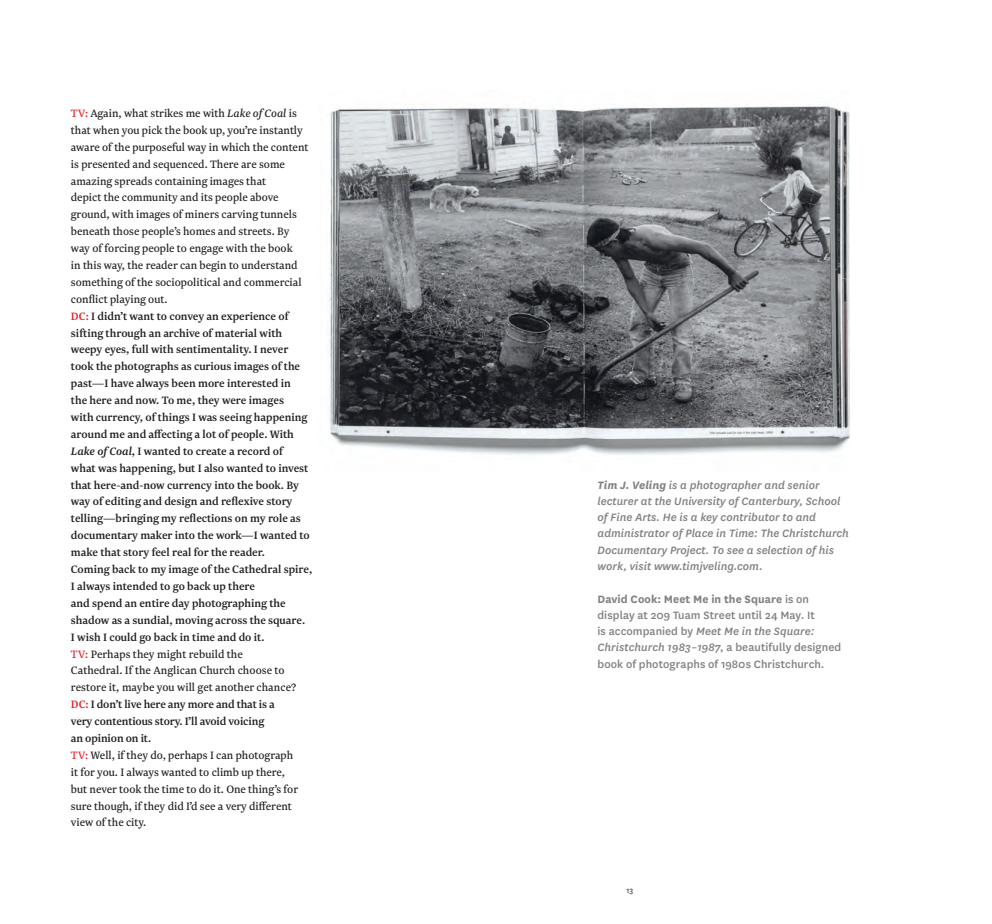
<style>
.page{position:relative;width:992px;height:924px;background:#fff}
.page>*{position:absolute;margin:0;border:0;box-sizing:border-box;transform-origin:0 0}
.Te_Matatini_body_tex{font:500 12.5px/16.9px "Newzald";color:#231f20}
.Te_Matatini_body_tex-2{font:12.5px/16.9px "Newzald";color:#231f20}
.Te_Matatini_body_tex-3{font:italic 500 12.5px/16.2px "National";color:#808285}
.Te_Matatini_body_tex-4{font:500 12.5px/16.2px "National";letter-spacing:.005em;color:#808285}
.t1{font:8.75px "National";color:#231f20}
.s1{color:#e41f25}
.s2{font-style:italic}
.s3{font-weight:700}
</style>
<div class="page">
<img style="left:329px;top:104px;width:520px;height:351px">
<p class="Te_Matatini_body_tex-2" style="left:71px;top:105px;width:239px"><span class="s1">TV:</span> Again, what strikes me with <span class="s2">Lake of Coal</span> is that when you pick the book up, you’re instantly aware of the purposeful way in which the content is presented and sequenced. There are some amazing spreads containing images that<br>depict the community and its people above ground, with images of miners carving tunnels beneath those people’s homes and streets. By way of forcing people to engage with the book<br>in this way, the reader can begin to understand something of the sociopolitical and commercial conflict playing out.</p>
<p class="Te_Matatini_body_tex" style="left:71px;top:307px;width:240px"><span class="s1">DC:</span> I didn’t want to convey an experience of sifting through an archive of material with weepy eyes, full with sentimentality. I never took the photographs as curious images of the past—I have always been more interested in the here and now. To me, they were images with currency, of things I was seeing happening around me and affecting a lot of people. With <span class="s2">Lake of Coal</span>, I wanted to create a record of what was happening, but I also wanted to invest that here-and-now currency into the book. By way of editing and design and reflexive story telling—bringing my reflections on my role as documentary maker into the work—I wanted to make that story feel real for the reader.</p>
<p class="Te_Matatini_body_tex" style="left:71px;top:560px;width:243px">Coming back to my image of the Cathedral spire, I always intended to go back up there<br>and spend an entire day photographing the shadow as a sundial, moving across the square.<br>I wish I could go back in time and do it.</p>
<p class="Te_Matatini_body_tex-2" style="left:71px;top:645px;width:227px"><span class="s1">TV:</span> Perhaps they might rebuild the<br>Cathedral. If the Anglican Church choose to restore it, maybe you will get another chance?</p>
<p class="Te_Matatini_body_tex" style="left:71px;top:695px;width:205px"><span class="s1">DC:</span> I don’t live here any more and that is a very contentious story. I’ll avoid voicing an opinion on it.</p>
<p class="Te_Matatini_body_tex-2" style="left:71px;top:746px;width:229px"><span class="s1">TV:</span> Well, if they do, perhaps I can photograph it for you. I always wanted to climb up there, but never took the time to do it. One thing’s for sure though, if they did I’d see a very different view of the city.</p>
<p class="Te_Matatini_body_tex-3" style="left:597px;top:476px;width:253px"><span class="s3">Tim J. Veling</span> is a photographer and senior lecturer at the University of Canterbury, School of Fine Arts. He is a key contributor to and administrator of Place in Time: The Christchurch Documentary Project. To see a selection of his work, visit www.timjveling.com.</p>
<p class="Te_Matatini_body_tex-4" style="left:597px;top:589px;width:245px"><span class="s3">David Cook: Meet Me in the Square</span> is on display at 209 Tuam Street until 24 May. It<br>is accompanied by <span class="s2">Meet Me in the Square:<br>Christchurch 1983–1987</span>, a beautifully designed book of photographs of 1980s Christchurch.</p>
<p class="t1" style="left:626px;top:884px;width:8px">13</p>
</div>
